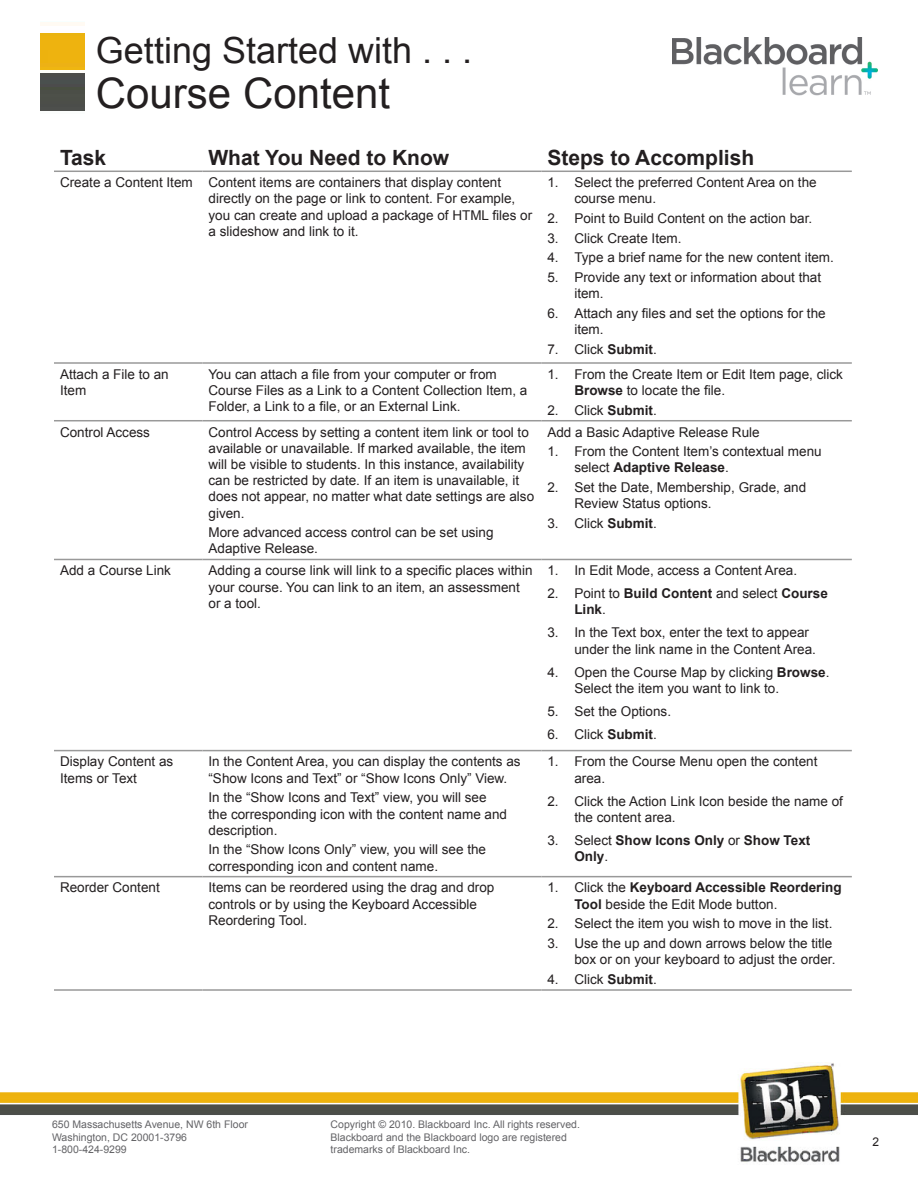
<style>
.page{position:relative;width:918px;height:1188px;background:#fff}
.page>*{position:absolute;margin:0;border:0;box-sizing:border-box;transform-origin:0 0}
.top_paragraph{font:42px "Arial";color:#231f20}
.top_paragraph-2{font:36px "Arial";color:#231f20}
.t1{font:700 21px "Arial";color:#231f20}
.t2{font:13.5px/16.2px "Arial";color:#231f20}
.t3{font:700 13.5px/16.2px "Arial";color:#231f20}
.t4{font:12px "Arial";color:#231f20}
.t5{font:10.5px/12.6px "Arial";color:#636366}
.s1{font-weight:700}
.s2{font-weight:400}
</style>
<div class="page">
<img style="left:512px;top:1062px;width:406px;height:100px">
<img style="left:0;top:1092px;width:512px;height:23px">
<img style="left:673px;top:37px;width:205px;height:59px">
<img style="left:41px;top:22px;width:44px;height:89px">
<hr style="left:54px;top:171px;width:148px;height:1px;background:#999">
<hr style="left:202px;top:171px;width:339px;height:1px;background:#999">
<hr style="left:541px;top:171px;width:311px;height:1px;background:#999">
<hr style="left:54px;top:362px;width:148px;height:2px;background:#999">
<hr style="left:202px;top:362px;width:339px;height:2px;background:#999">
<hr style="left:541px;top:362px;width:311px;height:2px;background:#999">
<hr style="left:54px;top:420px;width:148px;height:1px;background:#999">
<hr style="left:202px;top:420px;width:339px;height:1px;background:#999">
<hr style="left:541px;top:420px;width:311px;height:1px;background:#999">
<hr style="left:54px;top:559px;width:148px;height:1px;background:#999">
<hr style="left:202px;top:559px;width:339px;height:1px;background:#999">
<hr style="left:541px;top:559px;width:311px;height:1px;background:#999">
<hr style="left:54px;top:750px;width:148px;height:1px;background:#999">
<hr style="left:202px;top:750px;width:339px;height:1px;background:#999">
<hr style="left:541px;top:750px;width:311px;height:1px;background:#999">
<hr style="left:54px;top:876px;width:148px;height:1px;background:#999">
<hr style="left:202px;top:876px;width:339px;height:1px;background:#999">
<hr style="left:541px;top:876px;width:311px;height:1px;background:#999">
<hr style="left:54px;top:989px;width:148px;height:2px;background:#999">
<hr style="left:202px;top:989px;width:339px;height:2px;background:#999">
<hr style="left:541px;top:989px;width:311px;height:2px;background:#999">
<p class="top_paragraph-2" style="left:96px;top:27px;width:378px">Getting Started with . . .</p>
<p class="top_paragraph" style="left:96px;top:65px;width:296px">Course Content</p>
<p class="t1" style="left:60px;top:144px;width:48px">Task</p>
<p class="t1" style="left:208px;top:144px;width:242px">What You Need to Know</p>
<p class="t1" style="left:547px;top:144px;width:208px">Steps to Accomplish</p>
<p class="t2" style="left:60px;top:174px;width:134px">Create a Content Item</p>
<p class="t2" style="left:208px;top:174px;width:325px">Content items are containers that display content directly on the page or link to content. For example, you can create and upload a package of HTML files or a slideshow and link to it.</p>
<p class="t2" style="left:574px;top:174px;width:244px;text-indent:-27px">1. Select the preferred Content Area on the course menu.</p>
<p class="t2" style="left:547px;top:210px;width:266px">2. Point to Build Content on the action bar.</p>
<p class="t2" style="left:547px;top:230px;width:136px">3. Click Create Item.</p>
<p class="t2" style="left:547px;top:250px;width:288px">4. Type a brief name for the new content item.</p>
<p class="t2" style="left:574px;top:269px;width:248px;text-indent:-27px">5. Provide any text or information about that item.</p>
<p class="t2" style="left:574px;top:305px;width:253px;text-indent:-27px">6. Attach any files and set the options for the item.</p>
<p class="t2" style="left:547px;top:341px;width:111px">7. Click <span class="s1">Submit</span>.</p>
<p class="t2" style="left:60px;top:366px;width:110px">Attach a File to an<br>Item</p>
<p class="t2" style="left:208px;top:366px;width:320px">You can attach a file from your computer or from<br>Course Files as a Link to a Content Collection Item, a<br>Folder, a Link to a file, or an External Link.</p>
<p class="t2" style="left:574px;top:366px;width:270px;text-indent:-27px">1. From the Create Item or Edit Item page, click<br><span class="s1">Browse</span> to locate the file.</p>
<p class="t2" style="left:547px;top:402px;width:111px">2. Click <span class="s1">Submit</span>.</p>
<p class="t2" style="left:60px;top:424px;width:92px">Control Access</p>
<p class="t2" style="left:208px;top:424px;width:327px">Control Access by setting a content item link or tool to available or unavailable. If marked available, the item will be visible to students. In this instance, availability can be restricted by date. If an item is unavailable, it does not appear, no matter what date settings are also given.</p>
<p class="t2" style="left:208px;top:525px;width:287px">More advanced access control can be set using<br>Adaptive Release.</p>
<p class="t2" style="left:547px;top:424px;width:214px">Add a Basic Adaptive Release Rule</p>
<p class="t2" style="left:574px;top:444px;width:249px;text-indent:-27px">1. From the Content Item’s contextual menu select <span class="s1">Adaptive Release</span>.</p>
<p class="t2" style="left:574px;top:479px;width:233px;text-indent:-27px">2. Set the Date, Membership, Grade, and<br>Review Status options.</p>
<p class="t2" style="left:547px;top:515px;width:111px">3. Click <span class="s1">Submit</span>.</p>
<p class="t2" style="left:60px;top:563px;width:113px">Add a Course Link</p>
<p class="t2" style="left:208px;top:563px;width:326px">Adding a course link will link to a specific places within your course. You can link to an item, an assessment or a tool.</p>
<p class="t2" style="left:547px;top:563px;width:251px">1. In Edit Mode, access a Content Area.</p>
<p class="t3" style="left:574px;top:586px;width:255px;text-indent:-27px"><span class="s2">2. Point to</span> Build Content <span class="s2">and select</span> Course<br>Link<span class="s2">.</span></p>
<p class="t2" style="left:574px;top:625px;width:243px;text-indent:-27px">3. In the Text box, enter the text to appear under the link name in the Content Area.</p>
<p class="t2" style="left:574px;top:664px;width:257px;text-indent:-27px">4. Open the Course Map by clicking <span class="s1">Browse</span>.<br>Select the item you want to link to.</p>
<p class="t2" style="left:547px;top:703px;width:125px">5. Set the Options.</p>
<p class="t2" style="left:547px;top:726px;width:111px">6. Click <span class="s1">Submit</span>.</p>
<p class="t2" style="left:60px;top:754px;width:115px">Display Content as<br>Items or Text</p>
<p class="t2" style="left:208px;top:754px;width:314px">In the Content Area, you can display the contents as “Show Icons and Text” or “Show Icons Only” View.</p>
<p class="t2" style="left:208px;top:790px;width:300px">In the “Show Icons and Text” view, you will see the corresponding icon with the content name and description.</p>
<p class="t2" style="left:208px;top:842px;width:279px">In the “Show Icons Only” view, you will see the corresponding icon and content name.</p>
<p class="t2" style="left:574px;top:754px;width:245px;text-indent:-27px">1. From the Course Menu open the content area.</p>
<p class="t2" style="left:574px;top:793px;width:270px;text-indent:-27px">2. Click the Action Link Icon beside the name of the content area.</p>
<p class="t3" style="left:574px;top:832px;width:238px;text-indent:-27px"><span class="s2">3. Select</span> Show Icons Only <span class="s2">or</span> Show Text<br>Only<span class="s2">.</span></p>
<p class="t2" style="left:60px;top:880px;width:101px">Reorder Content</p>
<p class="t2" style="left:208px;top:880px;width:287px">Items can be reordered using the drag and drop controls or by using the Keyboard Accessible<br>Reordering Tool.</p>
<p class="t2" style="left:574px;top:880px;width:269px;text-indent:-27px">1. Click the <span class="s1">Keyboard Accessible Reordering<br>Tool</span> beside the Edit Mode button.</p>
<p class="t2" style="left:547px;top:916px;width:287px">2. Select the item you wish to move in the list.</p>
<p class="t2" style="left:547px;top:935px;width:290px;text-align:right">3. Use the up and down arrows below the title box or on your keyboard to adjust the order.</p>
<p class="t2" style="left:547px;top:971px;width:111px">4. Click <span class="s1">Submit</span>.</p>
<p class="t5" style="left:52px;top:1118px;width:197px">650 Massachusetts Avenue, NW 6th Floor<br>Washington, DC 20001-3796</p>
<p class="t5" style="left:52px;top:1143px;width:76px">1-800-424-9299</p>
<p class="t5" style="left:331px;top:1118px;width:251px">Copyright © 2010. Blackboard Inc. All rights reserved.</p>
<p class="t5" style="left:331px;top:1131px;width:238px">Blackboard and the Blackboard logo are registered trademarks of Blackboard Inc.</p>
<p class="t4" style="left:872px;top:1134px;width:8px">2</p>
</div>
